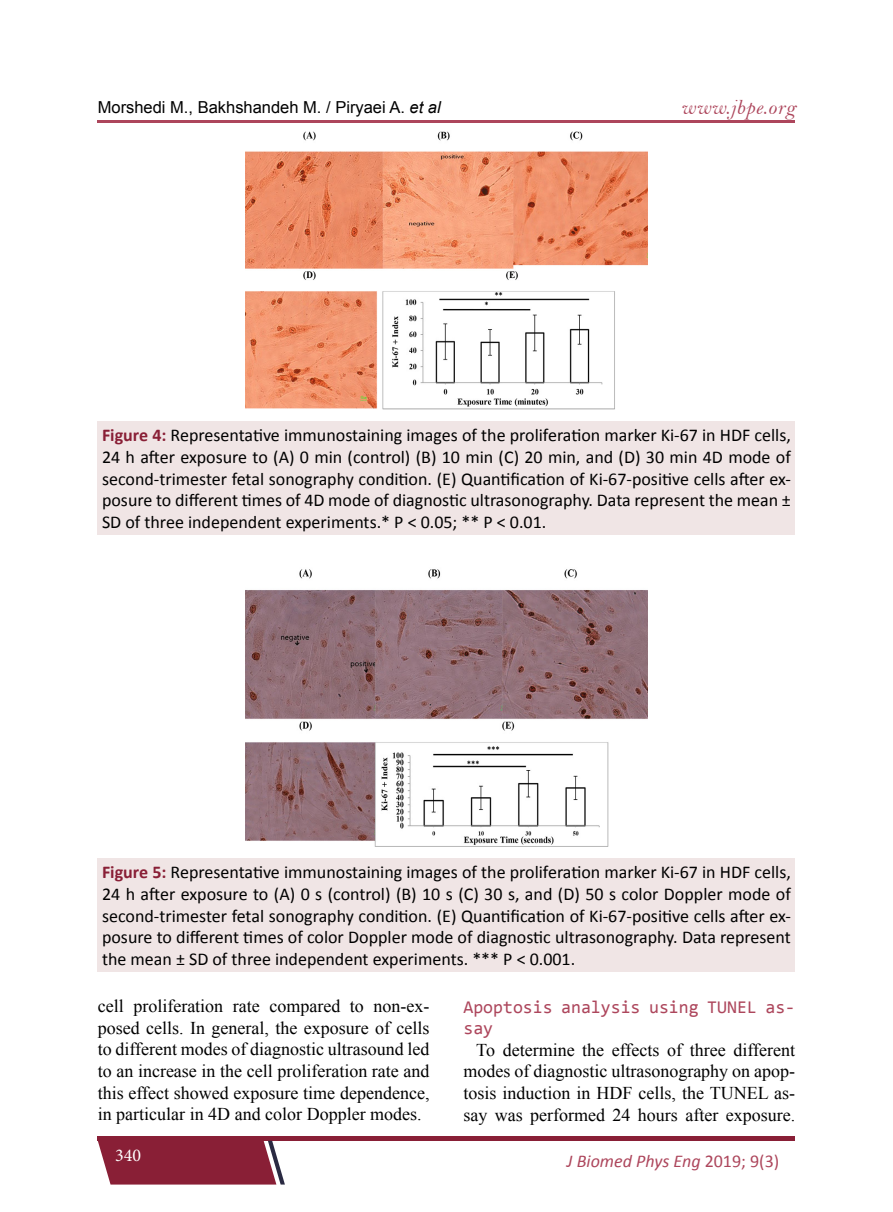
<style>
.page{position:relative;width:893px;height:1212px;background:#fff}
.page>*{position:absolute;margin:0;border:0;box-sizing:border-box;transform-origin:0 0}
.t1{font:21px "Bell MT Italic";letter-spacing:.03em;color:#ad465c}
.t2{font:18px/21.6px "Calibri";color:#000;text-align:justify}
.t3{font:18px/21.6px "Times New Roman";color:#000;text-align:justify}
.t4{font:18px/21.5px "Consolas";color:#ad465c}
.t5{font:italic 18px "Calibri";color:#ad465c}
.t6{font:18px "Minion Pro";color:#fff}
.t7{font:16.5px "Arial";color:#000}
.s1{font-style:italic}
.s2{font-weight:700;color:#891f36}
.s3{font-style:normal}
</style>
<div class="page">
<div style="left:98px;top:1136px;width:697px;height:5px;background:#891f36"></div>
<svg style="left:98px;top:1141px;width:187px;height:43px;background:#913348"></svg>
<hr style="left:98px;top:120px;width:697px;height:2px;background:#ad465c">
<img style="left:246px;top:131px;width:401px;height:278px">
<div style="left:98px;top:421px;width:697px;height:114px;background:#f0e5e5"></div>
<div style="left:98px;top:858px;width:697px;height:114px;background:#f0e5e5"></div>
<img style="left:246px;top:569px;width:401px;height:277px">
<p class="t7" style="left:98px;top:97px;width:344px">Morshedi M., Bakhshandeh M. / Piryaei A. <span class="s1">et al</span></p>
<p class="t1" style="left:681px;top:94px;width:116px">www.jbpe.org</p>
<p class="t2" style="left:102px;top:425px;width:690px"><span class="s2">Figure 4:</span> Representative immunostaining images of the proliferation marker Ki-67 in HDF cells, 24 h after exposure to (A) 0 min (control) (B) 10 min (C) 20 min, and (D) 30 min 4D mode of second-trimester fetal sonography condition. (E) Quantification of Ki-67-positive cells after ex&shy;posure to different times of 4D mode of diagnostic ultrasonography. Data represent the mean ± SD of three independent experiments.* P &lt; 0.05; ** P &lt; 0.01.</p>
<p class="t2" style="left:102px;top:862px;width:690px"><span class="s2">Figure 5:</span> Representative immunostaining images of the proliferation marker Ki-67 in HDF cells, 24 h after exposure to (A) 0 s (control) (B) 10 s (C) 30 s, and (D) 50 s color Doppler mode of second-trimester fetal sonography condition. (E) Quantification of Ki-67-positive cells after ex&shy;posure to different times of color Doppler mode of diagnostic ultrasonography. Data represent the mean ± SD of three independent experiments. *** P &lt; 0.001.</p>
<p class="t3" style="left:98px;top:995px;width:333px">cell proliferation rate compared to non-ex&shy;posed cells. In general, the exposure of cells to different modes of diagnostic ultrasound led to an increase in the cell proliferation rate and this effect showed exposure time dependence, in particular in 4D and color Doppler modes.</p>
<p class="t4" style="left:463px;top:995px;width:333px">Apoptosis analysis using TUNEL as&shy;say</p>
<p class="t3" style="left:463px;top:1039px;width:333px;text-indent:13px">To determine the effects of three different modes of diagnostic ultrasonography on apop&shy;tosis induction in HDF cells, the TUNEL as&shy;say was performed 24 hours after exposure.</p>
<p class="t6" style="left:115px;top:1143px;width:27px">340</p>
<p class="t5" style="left:567px;top:1148px;width:214px">J Biomed Phys Eng <span class="s3">2019; 9(3)</span></p>
</div>
